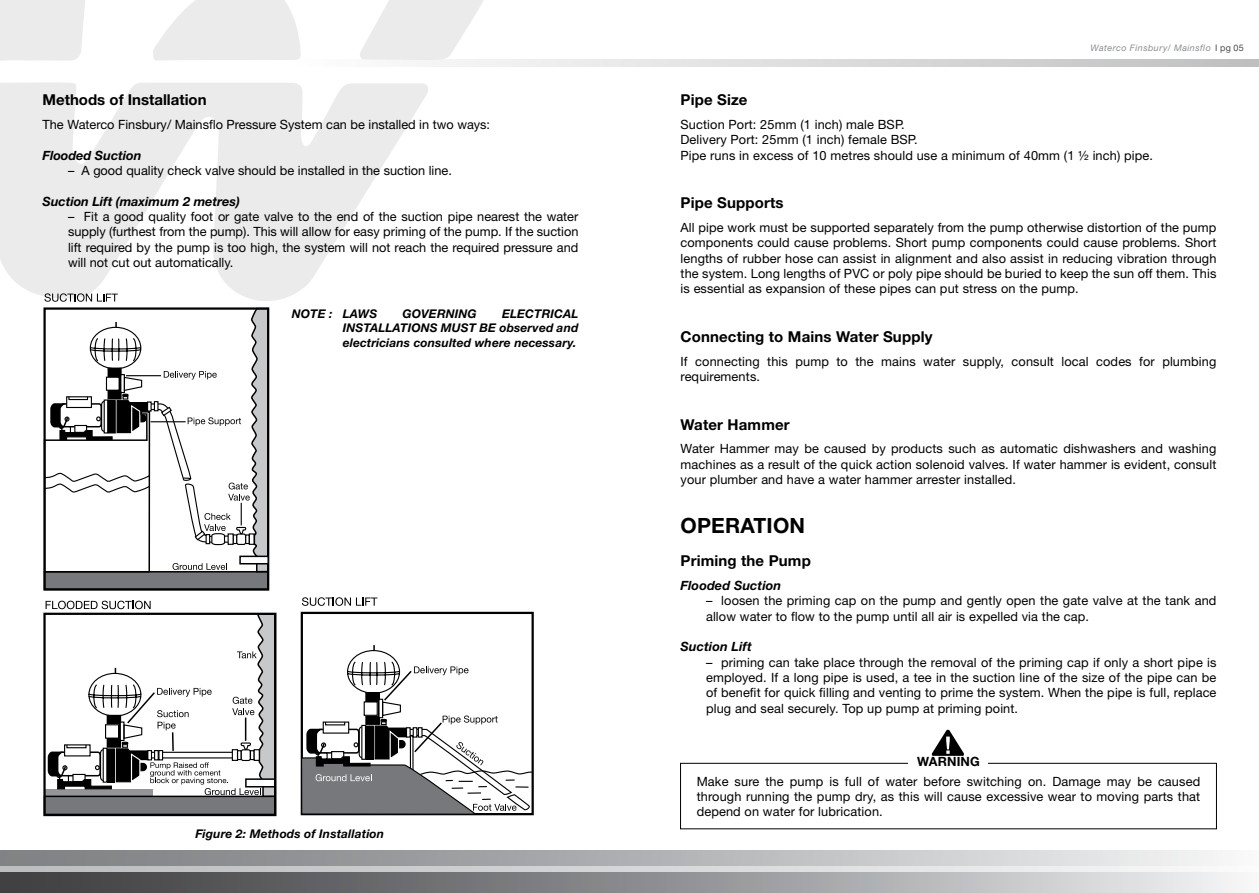
<style>
.page{position:relative;width:1259px;height:893px;background:#fff}
.page>*{position:absolute;margin:0;border:0;box-sizing:border-box;transform-origin:0 0}
.t1{font:700 21px "Helvetica Neue LT Std";letter-spacing:.01em;color:#000}
.t2{font:700 15px "Helvetica Neue LT Std";letter-spacing:.01em;color:#000}
.t3{font:12.75px/15.3px "Helvetica Neue LT Std";letter-spacing:.01em;color:#000;text-align:justify}
.t4{font:italic 700 12.75px "Helvetica Neue LT Std";color:#000}
.t5{font:700 12.75px "Helvetica Neue LT Std";letter-spacing:.01em;color:#000}
.t6{font:italic 700 12px/14.4px "Helvetica Neue LT Std";letter-spacing:.01em;color:#000;text-align:justify}
.t7{font:italic 9px "Helvetica Neue LT Std";letter-spacing:.05em;color:#8a8c8e}
.t8{font:9px "Helvetica Neue";color:#4d4d4f}
.s1{font-family:"Helvetica Neue LT Std"}
</style>
<div class="page">
<div style="left:0;top:872px;width:1259px;height:21px;background:linear-gradient(to right,#333436,#eceeef)"></div>
<svg style="left:0;top:865px;width:1218px;height:7px;background:#d0d1d3"></svg>
<svg style="left:0;top:850px;width:1218px;height:15px;background:#b0b1b4"></svg>
<svg style="left:0;top:82px;width:428px;height:219px;fill:#ebebec"></svg>
<svg style="left:0;top:0;width:1259px;height:67px"></svg>
<div style="left:680px;top:763px;width:536px;height:66px;border:1px solid #000"></div>
<div style="left:908px;top:760px;width:79px;height:12px;background:#fff"></div>
<svg style="left:931px;top:730px;width:33px;height:26px"></svg>
<div style="left:44px;top:572px;width:224px;height:17px;background:#77787b"></div>
<svg style="left:43px;top:293px;width:227px;height:280px"></svg>
<hr style="left:151px;top:421px;width:35px;height:1px;background:#000">
<hr style="left:126px;top:375px;width:35px;height:1px;background:#000">
<svg style="left:300px;top:597px;width:234px;height:218px"></svg>
<div style="left:44px;top:796px;width:231px;height:18px;background:#77787b"></div>
<div style="left:43px;top:613px;width:233px;height:203px;border:2px solid #000"></div>
<svg style="left:46px;top:601px;width:230px;height:197px"></svg>
<p class="t2" style="left:43px;top:91px;width:166px">Methods of Installation</p>
<p class="t3" style="left:43px;top:117px;width:449px">The Waterco Finsbury/ Mainsflo Pressure System can be installed in two ways:</p>
<p class="t4" style="left:43px;top:147px;width:100px">Flooded Suction</p>
<p class="t3" style="left:68px;top:163px;width:385px">– A good quality check valve should be installed in the suction line.</p>
<p class="t4" style="left:43px;top:193px;width:199px">Suction Lift (maximum 2 metres)</p>
<p class="t3" style="left:68px;top:209px;width:512px">– Fit a good quality foot or gate valve to the end of the suction pipe nearest the water supply (furthest from the pump). This will allow for easy priming of the pump. If the suction lift required by the pump is too high, the system will not reach the required pressure and will not cut out automatically.</p>
<p class="t6" style="left:292px;top:306px;width:87px">NOTE : LAWS</p>
<p class="t6" style="left:402px;top:306px;width:76px">GOVERNING</p>
<p class="t6" style="left:343px;top:306px;width:237px;text-indent:159px">ELECTRICAL INSTALLATIONS MUST BE observed and electricians consulted where necessary.</p>
<p class="t6" style="left:195px;top:826px;width:190px">Figure 2: Methods of Installation</p>
<p class="t7" style="left:1090px;top:42px;width:122px">Waterco Finsbury/ Mainsflo</p>
<p class="t8" style="left:1215px;top:42px;width:30px"><span class="s1">I</span> pg 05</p>
<p class="t2" style="left:680px;top:91px;width:69px">Pipe Size</p>
<p class="t3" style="left:680px;top:117px;width:474px;text-align:left">Suction Port: 25mm (1 inch) male BSP.<br>Delivery Port: 25mm (1 inch) female BSP.<br>Pipe runs in excess of 10 metres should use a minimum of 40mm (1 ½ inch) pipe.</p>
<p class="t2" style="left:680px;top:194px;width:104px">Pipe Supports</p>
<p class="t3" style="left:680px;top:220px;width:537px">All pipe work must be supported separately from the pump otherwise distortion of the pump components could cause problems. Short pump components could cause problems. Short lengths of rubber hose can assist in alignment and also assist in reducing vibration through the system. Long lengths of PVC or poly pipe should be buried to keep the sun off them. This is essential as expansion of these pipes can put stress on the pump.</p>
<p class="t2" style="left:680px;top:327px;width:253px">Connecting to Mains Water Supply</p>
<p class="t3" style="left:680px;top:353px;width:537px">If connecting this pump to the mains water supply, consult local codes for plumbing requirements.</p>
<p class="t2" style="left:680px;top:415px;width:111px">Water Hammer</p>
<p class="t3" style="left:680px;top:441px;width:537px">Water Hammer may be caused by products such as automatic dishwashers and washing machines as a result of the quick action solenoid valves. If water hammer is evident, consult your plumber and have a water hammer arrester installed.</p>
<h1 class="t1" style="left:680px;top:513px;width:126px">OPERATION</h1>
<p class="t2" style="left:680px;top:552px;width:132px">Priming the Pump</p>
<p class="t4" style="left:680px;top:578px;width:102px">Flooded Suction</p>
<p class="t3" style="left:706px;top:593px;width:512px">– loosen the priming cap on the pump and gently open the gate valve at the tank and allow water to flow to the pump until all air is expelled via the cap.</p>
<p class="t4" style="left:680px;top:639px;width:73px">Suction Lift</p>
<p class="t3" style="left:706px;top:654px;width:512px">– priming can take place through the removal of the priming cap if only a short pipe is employed. If a long pipe is used, a tee in the suction line of the size of the pipe can be of benefit for quick filling and venting to prime the system. When the pipe is full, replace plug and seal securely. Top up pump at priming point.</p>
<p class="t5" style="left:917px;top:754px;width:64px">WARNING</p>
<p class="t3" style="left:696px;top:773px;width:505px">Make sure the pump is full of water before switching on. Damage may be caused through running the pump dry, as this will cause excessive wear to moving parts that depend on water for lubrication.</p>
</div>
